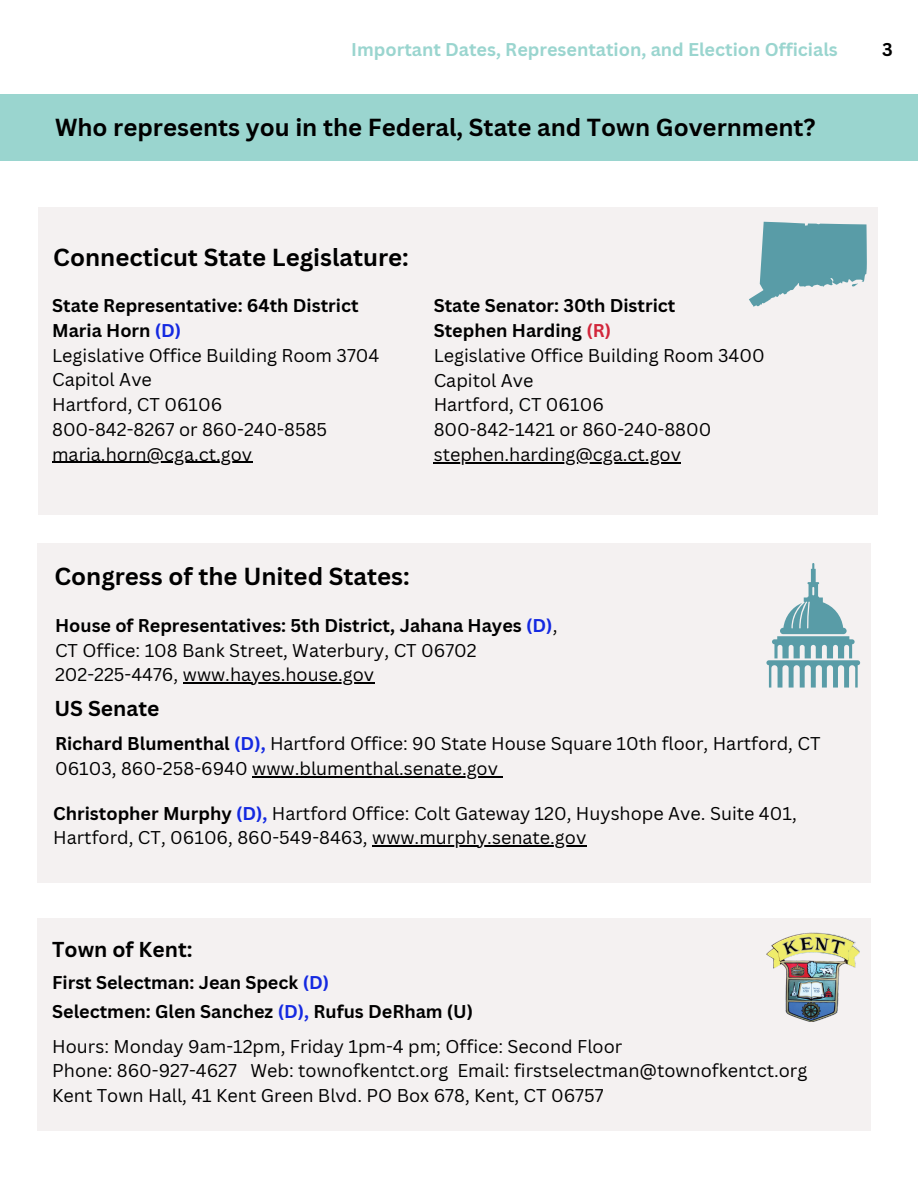
<style>
.page{position:relative;width:918px;height:1188px;background:#fff}
.page>*{position:absolute;margin:0;border:0;box-sizing:border-box;transform-origin:0 0}
.t1{font:700 24px "Canva Sans";color:#000}
.t2{font:700 21px "Canva Sans";color:#000}
.t3{font:18px/24.8px "Canva Sans";color:#000}
.t4{font:700 18px "Canva Sans";color:#000}
.t5{font:700 18px "Canva Sans";color:#9ad5cf}
.s1{color:#1429e1}
.s2{color:#d2263b}
.s3{font-weight:400}
.s4{font-weight:700}
.s5{font-weight:700;color:#1429e1}
</style>
<div class="page">
<div style="left:38px;top:543px;width:833px;height:340px;background:#f4f1f1"></div>
<div style="left:38px;top:918px;width:833px;height:213px;background:#f4f1f1"></div>
<svg style="left:766px;top:563px;width:94px;height:125px"></svg>
<img style="left:766px;top:932px;width:94px;height:89px">
<hr style="left:183px;top:682px;width:191px;height:2px;background:#000">
<hr style="left:372px;top:846px;width:214px;height:1px;background:#000">
<hr style="left:252px;top:776px;width:246px;height:1px;background:#000">
<div style="left:38px;top:208px;width:839px;height:307px;background:#f4f1f1"></div>
<svg style="left:749px;top:222px;width:118px;height:85px"></svg>
<hr style="left:52px;top:462px;width:200px;height:1px;background:#000">
<hr style="left:434px;top:462px;width:247px;height:1px;background:#000">
<div style="left:0;top:94px;width:918px;height:67px;background:#9ad5cf"></div>
<p class="t5" style="left:351px;top:37px;width:488px">Important Dates, Representation, and Election Officials</p>
<p class="t4" style="left:882px;top:37px;width:12px">3</p>
<p class="t1" style="left:55px;top:110px;width:762px">Who represents you in the Federal, State and Town Government?</p>
<p class="t1" style="left:53px;top:240px;width:357px">Connecticut State Legislature:</p>
<p class="t4" style="left:52px;top:293px;width:308px">State Representative: 64th District</p>
<p class="t4" style="left:52px;top:318px;width:131px">Maria Horn <span class="s1">(D)</span></p>
<p class="t3" style="left:52px;top:342px;width:329px">Legislative Office Building Room 3704</p>
<p class="t3" style="left:52px;top:367px;width:101px">Capitol Ave</p>
<p class="t3" style="left:52px;top:392px;width:172px">Hartford, CT 06106</p>
<p class="t3" style="left:52px;top:416px;width:277px">800-842-8267 or 860-240-8585</p>
<p class="t3" style="left:52px;top:441px;width:202px">maria.horn@cga.ct.gov</p>
<p class="t4" style="left:434px;top:293px;width:243px">State Senator: 30th District</p>
<p class="t4" style="left:434px;top:318px;width:179px">Stephen Harding <span class="s2">(R)</span></p>
<p class="t3" style="left:434px;top:343px;width:333px">Legislative Office Building Room 3400</p>
<p class="t3" style="left:434px;top:367px;width:101px">Capitol Ave</p>
<p class="t3" style="left:434px;top:392px;width:172px">Hartford, CT 06106</p>
<p class="t3" style="left:434px;top:417px;width:279px">800-842-1421 or 860-240-8800</p>
<p class="t3" style="left:434px;top:442px;width:249px">stephen.harding@cga.ct.gov</p>
<p class="t1" style="left:54px;top:560px;width:357px">Congress of the United States:</p>
<p class="t4" style="left:55px;top:613px;width:504px">House of Representatives: 5th District, Jahana Hayes <span class="s1">(D)</span><span class="s3">,</span></p>
<p class="t3" style="left:55px;top:637px;width:423px">CT Office: 108 Bank Street, Waterbury, CT 06702</p>
<p class="t3" style="left:55px;top:662px;width:321px">202-225-4476, www.hayes.house.gov</p>
<p class="t2" style="left:54px;top:693px;width:107px">US Senate</p>
<p class="t3" style="left:55px;top:731px;width:767px"><span class="s4">Richard Blumenthal</span> <span class="s5">(D),</span> Hartford Office: 90 State House Square 10th floor, Hartford, CT<br>06103, 860-258-6940 www.blumenthal.senate.gov</p>
<p class="t3" style="left:53px;top:800px;width:745px"><span class="s4">Christopher Murphy</span> <span class="s5">(D),</span> Hartford Office: Colt Gateway 120, Huyshope Ave. Suite 401,<br>Hartford, CT, 06106, 860-549-8463, www.murphy.senate.gov</p>
<p class="t2" style="left:52px;top:934px;width:142px">Town of Kent:</p>
<p class="t4" style="left:52px;top:970px;width:279px">First Selectman: Jean Speck <span class="s1">(D)</span></p>
<p class="t4" style="left:52px;top:998px;width:423px">Selectmen: Glen Sanchez <span class="s1">(D),</span> Rufus DeRham (U)</p>
<p class="t3" style="left:52px;top:1033px;width:572px">Hours: Monday 9am-12pm, Friday 1pm-4 pm; Office: Second Floor</p>
<p class="t3" style="left:52px;top:1058px;width:757px">Phone: 860-927-4627 Web: townofkentct.org Email: firstselectman@townofkentct.org</p>
<p class="t3" style="left:52px;top:1083px;width:553px">Kent Town Hall, 41 Kent Green Blvd. PO Box 678, Kent, CT 06757</p>
</div>
